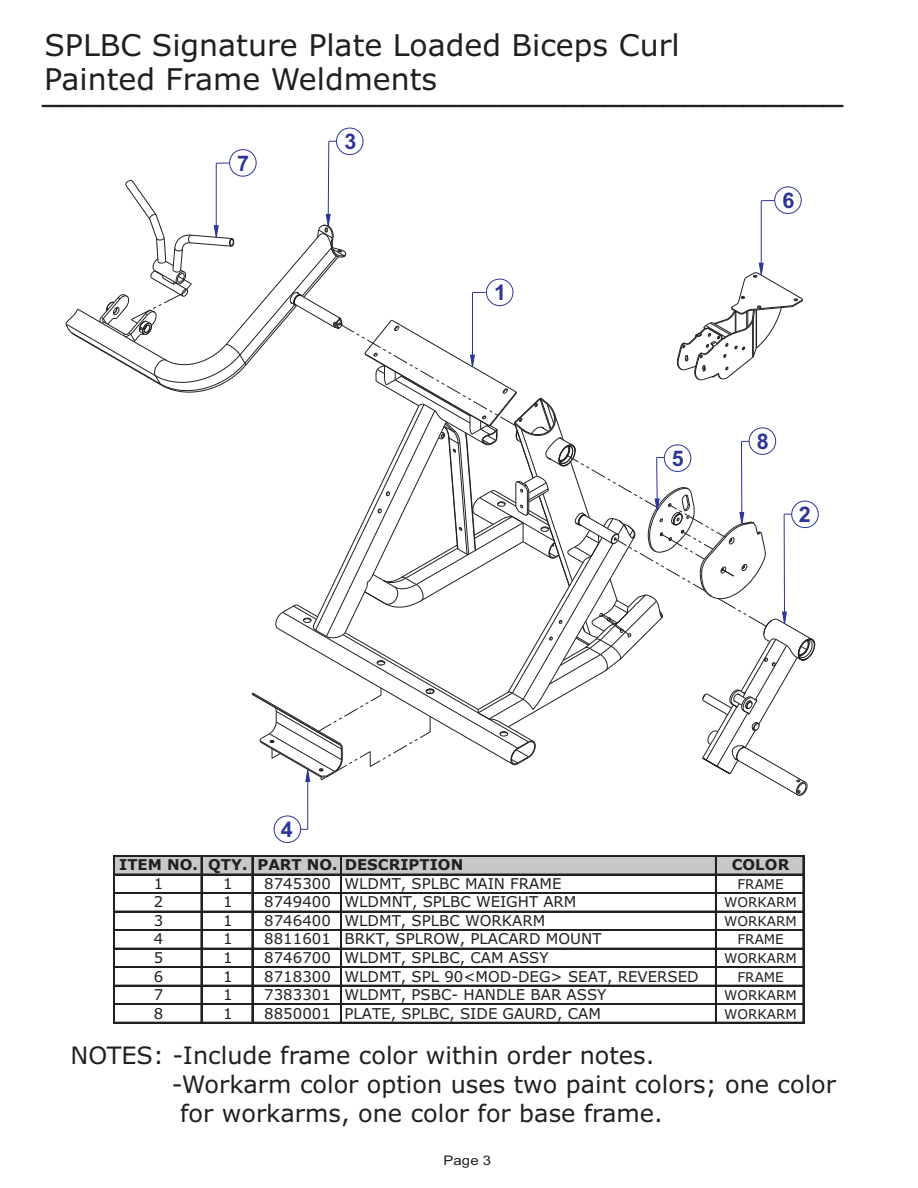
<style>
.page{position:relative;width:918px;height:1188px;background:#fff}
.page>*{position:absolute;margin:0;border:0;box-sizing:border-box;transform-origin:0 0}
.t1{font:36px "Arial";color:#231f20}
.t2{font:30px "Verdana";color:#231f20}
.t3{font:24px "Verdana";color:#231f20}
.t4{font:700 21.6px "Arial";color:#2c3695}
.t5{font:14.85px "Verdana";color:#231f20}
.t6{font:700 14.85px "Verdana";color:#231f20}
.t7{font:13.5px "Verdana";color:#231f20}
.t8{font:13.2px "Arial";color:#231f20;scale:1.13 1}
</style>
<div class="page">
<hr style="left:307px;top:781px;width:1px;height:48px;background:#2c3695">
<svg style="left:274px;top:816px;width:34px;height:27px"></svg>
<svg style="left:66px;top:128px;width:753px;height:667px"></svg>
<div style="left:114px;top:856px;width:690px;height:19px;background:#c7c8ca"></div>
<hr style="left:113px;top:855px;width:2px;height:169px;background:#231f20">
<hr style="left:201px;top:857px;width:1px;height:167px;background:#231f20">
<hr style="left:252px;top:857px;width:1px;height:167px;background:#231f20">
<hr style="left:340px;top:857px;width:1px;height:167px;background:#231f20">
<hr style="left:341px;top:857px;width:1px;height:167px;background:#231f20">
<hr style="left:715px;top:857px;width:2px;height:167px;background:#231f20">
<hr style="left:803px;top:857px;width:1px;height:167px;background:#231f20">
<hr style="left:115px;top:855px;width:689px;height:2px;background:#231f20">
<hr style="left:115px;top:874px;width:689px;height:1px;background:#231f20">
<hr style="left:115px;top:892px;width:689px;height:1px;background:#231f20">
<hr style="left:115px;top:893px;width:689px;height:1px;background:#231f20">
<hr style="left:115px;top:911px;width:689px;height:1px;background:#231f20">
<hr style="left:115px;top:929px;width:689px;height:1px;background:#231f20">
<hr style="left:115px;top:930px;width:689px;height:1px;background:#231f20">
<hr style="left:115px;top:948px;width:689px;height:2px;background:#231f20">
<hr style="left:115px;top:966px;width:689px;height:1px;background:#231f20">
<hr style="left:115px;top:967px;width:689px;height:1px;background:#231f20">
<hr style="left:115px;top:985px;width:689px;height:2px;background:#231f20">
<hr style="left:115px;top:1003px;width:689px;height:1px;background:#231f20">
<hr style="left:115px;top:1004px;width:689px;height:1px;background:#231f20">
<hr style="left:115px;top:1022px;width:689px;height:2px;background:#231f20">
<h2 class="t2" style="left:44px;top:33px;width:637px">SPLBC Signature Plate Loaded Biceps Curl</h2>
<h2 class="t2" style="left:44px;top:67px;width:395px">Painted Frame Weldments</h2>
<h1 class="t1" style="left:42px;top:74px;width:802px">________________________________________</h1>
<h3 class="t4" style="left:237px;top:155px;width:13px">7</h3>
<h3 class="t4" style="left:344px;top:133px;width:13px">3</h3>
<h3 class="t4" style="left:494px;top:284px;width:13px">1</h3>
<h3 class="t4" style="left:281px;top:821px;width:13px">4</h3>
<h3 class="t4" style="left:782px;top:192px;width:13px">6</h3>
<h3 class="t4" style="left:672px;top:450px;width:13px">5</h3>
<h3 class="t4" style="left:757px;top:433px;width:13px">8</h3>
<h3 class="t4" style="left:799px;top:506px;width:13px">2</h3>
<p class="t6" style="left:119px;top:859px;width:346px">ITEM NO. QTY. PART NO. DESCRIPTION</p>
<p class="t6" style="left:732px;top:859px;width:59px">COLOR</p>
<p class="t5" style="left:154px;top:878px;width:11px">1</p>
<p class="t5" style="left:223px;top:878px;width:11px">1</p>
<p class="t5" style="left:264px;top:878px;width:299px">8745300 WLDMT, SPLBC MAIN FRAME</p>
<p class="t7" style="left:738px;top:879px;width:48px">FRAME</p>
<p class="t5" style="left:154px;top:896px;width:11px">2</p>
<p class="t5" style="left:223px;top:896px;width:11px">1</p>
<p class="t5" style="left:264px;top:896px;width:314px">8749400 WLDMNT, SPLBC WEIGHT ARM</p>
<p class="t7" style="left:724px;top:897px;width:74px">WORKARM</p>
<p class="t5" style="left:154px;top:915px;width:11px">3</p>
<p class="t5" style="left:223px;top:915px;width:11px">1</p>
<p class="t5" style="left:264px;top:915px;width:283px">8746400 WLDMT, SPLBC WORKARM</p>
<p class="t7" style="left:724px;top:916px;width:74px">WORKARM</p>
<p class="t5" style="left:154px;top:933px;width:11px">4</p>
<p class="t5" style="left:223px;top:933px;width:11px">1</p>
<p class="t5" style="left:264px;top:933px;width:339px">8811601 BRKT, SPLROW, PLACARD MOUNT</p>
<p class="t7" style="left:738px;top:934px;width:48px">FRAME</p>
<p class="t5" style="left:154px;top:952px;width:11px">5</p>
<p class="t5" style="left:223px;top:952px;width:11px">1</p>
<p class="t5" style="left:264px;top:952px;width:286px">8746700 WLDMT, SPLBC, CAM ASSY</p>
<p class="t7" style="left:724px;top:953px;width:74px">WORKARM</p>
<p class="t5" style="left:154px;top:970px;width:11px">6</p>
<p class="t5" style="left:223px;top:970px;width:11px">1</p>
<p class="t5" style="left:264px;top:970px;width:436px">8718300 WLDMT, SPL 90&lt;MOD-DEG&gt; SEAT, REVERSED</p>
<p class="t7" style="left:738px;top:971px;width:48px">FRAME</p>
<p class="t5" style="left:154px;top:989px;width:11px">7</p>
<p class="t5" style="left:223px;top:989px;width:11px">1</p>
<p class="t5" style="left:264px;top:989px;width:344px">7383301 WLDMT, PSBC- HANDLE BAR ASSY</p>
<p class="t7" style="left:724px;top:990px;width:74px">WORKARM</p>
<p class="t5" style="left:154px;top:1007px;width:11px">8</p>
<p class="t5" style="left:223px;top:1007px;width:11px">1</p>
<p class="t5" style="left:264px;top:1007px;width:338px">8850001 PLATE, SPLBC, SIDE GAURD, CAM</p>
<p class="t7" style="left:724px;top:1008px;width:74px">WORKARM</p>
<h3 class="t3" style="left:70px;top:1046px;width:586px">NOTES: -Include frame color within order notes.</h3>
<h3 class="t3" style="left:172px;top:1075px;width:666px">-Workarm color option uses two paint colors; one color</h3>
<h3 class="t3" style="left:180px;top:1104px;width:484px">for workarms, one color for base frame.</h3>
<p class="t8" style="left:444px;top:1155px;width:44px">Page 3</p>
</div>
